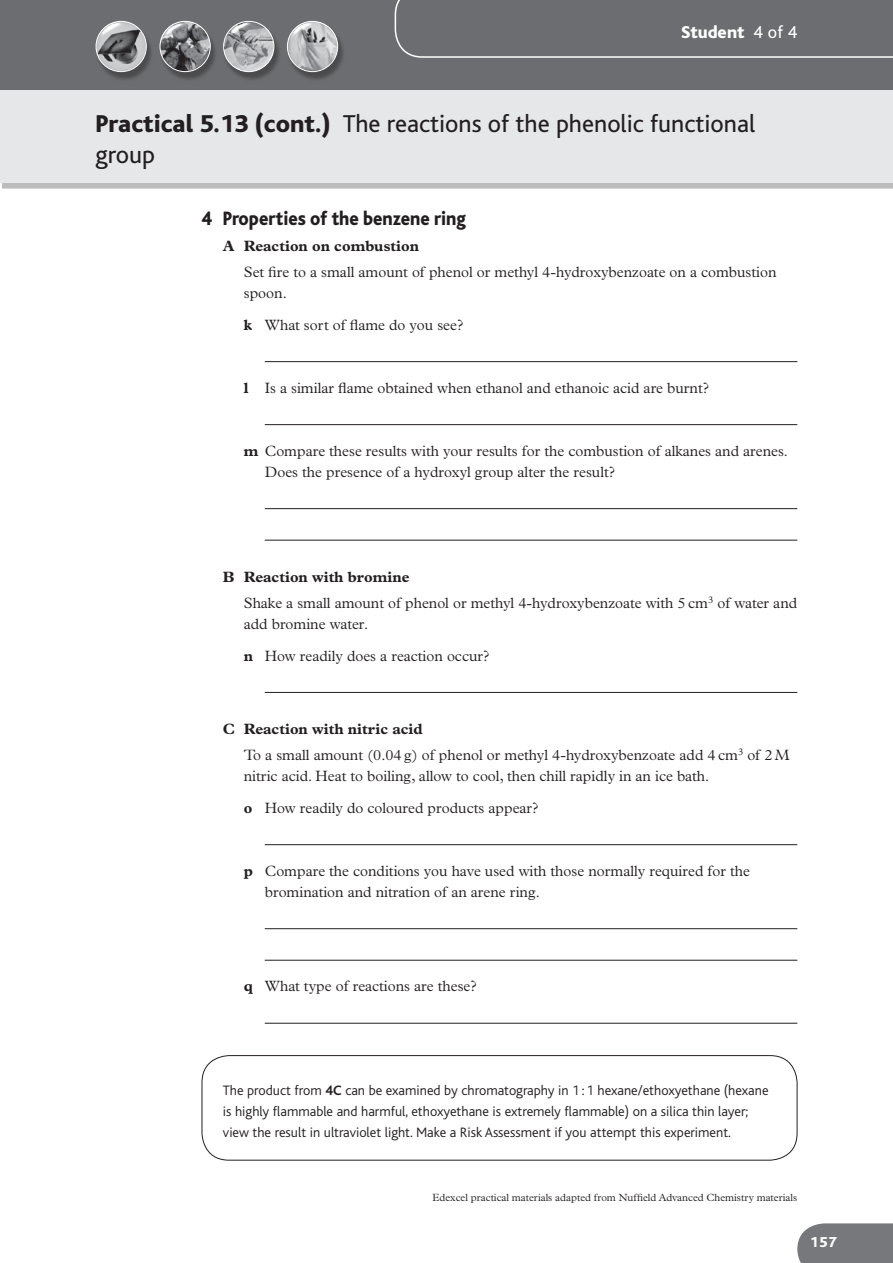
<style>
.page{position:relative;width:893px;height:1263px;background:#fff}
.page>*{position:absolute;margin:0;border:0;box-sizing:border-box;transform-origin:0 0}
.t1{font:25.5px/31.5px "Bliss";color:#231f20}
.t2{font:800 20.25px "Bliss";color:#231f20;scale:.9 1}
.t3{font:800 18px "Bliss";color:#fff}
.t4{font:300 15px/21px "Plantin";color:#231f20}
.t5{font:700 15px "Plantin";color:#231f20}
.t6{font:800 15px "Bliss";color:#fff}
.t7{font:300 14.25px/21px "Bliss";color:#231f20}
.t8{font:300 10.5px "Plantin";color:#231f20}
.s1{font-weight:400}
.s2{font-weight:800}
.s3{font-weight:700}
.s4{font-style:inherit}
</style>
<div class="page">
<svg style="left:797px;top:1223px;width:96px;height:40px;background:#7d7f82"></svg>
<div style="left:2px;top:6px;width:891px;height:182px;background:#231f20;opacity:.3"></div>
<div style="left:2px;top:0;width:891px;height:182px;background:#e6e7e9"></div>
<div style="left:0;top:0;width:893px;height:89px;background:#6c6d70"></div>
<div style="left:159px;top:23px;width:59px;height:59px;background:#231f20;opacity:.45"></div>
<img style="left:160px;top:21px;width:23px;height:37px">
<div style="left:160px;top:21px;width:51px;height:51px;border:1px solid #fff;border-radius:50%"></div>
<div style="left:223px;top:23px;width:58px;height:59px;background:#231f20;opacity:.45"></div>
<img style="left:224px;top:21px;width:50px;height:51px">
<div style="left:223px;top:21px;width:51px;height:51px;border:1px solid #fff;border-radius:50%"></div>
<div style="left:287px;top:23px;width:58px;height:59px;background:#231f20;opacity:.45"></div>
<img style="left:287px;top:21px;width:43px;height:51px">
<div style="left:287px;top:21px;width:51px;height:51px;border:1px solid #fff;border-radius:50%"></div>
<div style="left:95px;top:23px;width:59px;height:59px;background:#231f20;opacity:.45"></div>
<img style="left:96px;top:21px;width:23px;height:44px">
<div style="left:96px;top:21px;width:51px;height:51px;border:1px solid #fff;border-radius:50%"></div>
<svg style="left:394px;top:0;width:499px;height:58px"></svg>
<hr style="left:265px;top:361px;width:532px;height:1px;background:#231f20">
<hr style="left:265px;top:424px;width:532px;height:1px;background:#231f20">
<hr style="left:265px;top:508px;width:532px;height:1px;background:#231f20">
<hr style="left:265px;top:540px;width:532px;height:1px;background:#231f20">
<hr style="left:265px;top:692px;width:532px;height:1px;background:#231f20">
<hr style="left:265px;top:844px;width:532px;height:1px;background:#231f20">
<hr style="left:265px;top:928px;width:532px;height:1px;background:#231f20">
<hr style="left:265px;top:960px;width:532px;height:1px;background:#231f20">
<hr style="left:265px;top:1023px;width:532px;height:1px;background:#231f20">
<div style="left:202px;top:1055px;width:595px;height:105px;border:1px solid #231f20;border-radius:27px"></div>
<p class="t3" style="left:681px;top:22px;width:118px">Student <span class="s1">4 of 4</span></p>
<h1 class="t1" style="left:95px;top:108px;width:661px"><span class="s2">Practical 5.13 (cont.)</span> The reactions of the phenolic functional group</h1>
<h2 class="t2" style="left:202px;top:208px;width:295px">4 Properties of the benzene ring</h2>
<p class="t5" style="left:223px;top:237px;width:198px">A Reaction on combustion</p>
<p class="t4" style="left:244px;top:262px;width:534px">Set fire to a small amount of phenol or methyl 4-hydroxybenzoate on a combustion spoon.</p>
<p class="t4" style="left:244px;top:314px;width:221px"><span class="s3">k</span> What sort of flame do you see?</p>
<p class="t4" style="left:244px;top:377px;width:467px"><span class="s3">l</span> Is a similar flame obtained when ethanol and ethanoic acid are burnt?</p>
<p class="t4" style="left:265px;top:440px;width:524px;text-indent:-21px"><span class="s3">m</span> Compare these results with your results for the combustion of alkanes and arenes.<br>Does the presence of a hydroxyl group alter the result?</p>
<p class="t4" style="left:244px;top:564px;width:555px;line-height:26.2px;text-indent:-21px"><span class="s3">B Reaction with bromine<br></span>Shake a small amount of phenol or methyl 4-hydroxybenzoate with 5 cm<sup>3</sup> of water and</p>
<p class="t4" style="left:244px;top:608px;width:247px;line-height:31.5px">add bromine water.<br><span class="s3">n</span> How readily does a reaction occur?</p>
<p class="t4" style="left:244px;top:716px;width:548px;line-height:26.2px;text-indent:-21px"><span class="s3">C Reaction with nitric acid<br></span>To a small amount (0.04 g) of phenol or methyl 4-hydroxybenzoate add 4 cm<sup>3</sup> of 2 <span class="s4">M</span></p>
<p class="t4" style="left:244px;top:761px;width:467px;line-height:31.5px">nitric acid. Heat to boiling, allow to cool, then chill rapidly in an ice bath. <span class="s3">o</span> How readily do coloured products appear?</p>
<p class="t4" style="left:265px;top:860px;width:487px;text-indent:-21px"><span class="s3">p</span> Compare the conditions you have used with those normally required for the bromination and nitration of an arene ring.</p>
<p class="t4" style="left:244px;top:976px;width:235px"><span class="s3">q</span> What type of reactions are these?</p>
<p class="t7" style="left:223px;top:1080px;width:547px">The product from <span class="s3">4C</span> can be examined by chromatography in 1 : 1 hexane/ethoxyethane (hexane is highly flammable and harmful, ethoxyethane is extremely flammable) on a silica thin layer; view the result in ultraviolet light. Make a Risk Assessment if you attempt this experiment.</p>
<p class="t8" style="left:433px;top:1192px;width:366px">Edexcel practical materials adapted from Nuffield Advanced Chemistry materials</p>
<p class="t6" style="left:810px;top:1234px;width:28px">157</p>
</div>
